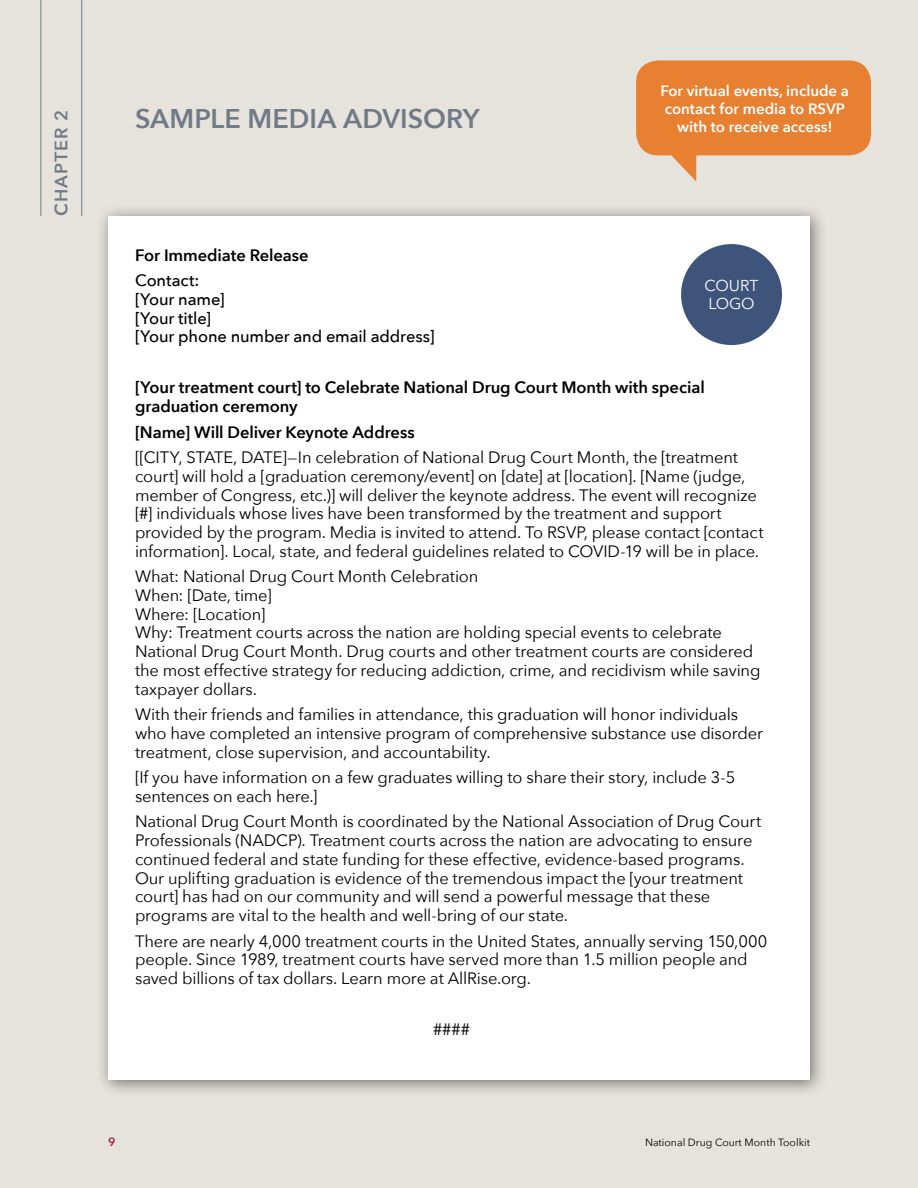
<style>
.page{position:relative;width:918px;height:1188px;background:#e6e3dd}
.page>*{position:absolute;margin:0;border:0;box-sizing:border-box;transform-origin:0 0}
.t1{font:600 27px "Avenir Next";color:#717a86}
.t2{font:600 18px "Avenir Next";letter-spacing:.055em;color:#717a86}
.t3{font:16.5px/18.8px "Avenir Next";letter-spacing:-.01em;color:#000}
.t4{font:600 16.5px/18.8px "Avenir Next";letter-spacing:-.005em;color:#000}
.t5{font:500 16.5px/18.8px "Avenir Next";letter-spacing:-.01em;color:#000}
.t6{font:15.75px/18.5px "Avenir Next";letter-spacing:-.005em;color:#fff}
.t7{font:600 15px/18px "Avenir Next";color:#fff;text-align:center}
.t8{font:600 12px "Avenir Next";color:#a02843}
.t9{font:10.5px "Avenir Next";color:#000}
</style>
<div class="page">
<div style="left:95px;top:204px;width:733px;height:894px;background:#000;opacity:.5"></div>
<div style="left:108px;top:216px;width:702px;height:864px;background:#fff"></div>
<div style="left:681px;top:244px;width:101px;height:101px;background:#3f547a;border-radius:50%"></div>
<hr style="left:81px;top:0;width:1px;height:216px;background:#717a86">
<hr style="left:40px;top:0;width:1px;height:216px;background:#717a86">
<svg style="left:636px;top:60px;width:235px;height:121px"></svg>
<div style="left:654px;top:81px;width:202px;height:62px;background:#e88032"></div>
<p class="t2" style="left:46px;top:216px;width:107px;rotate:-90deg">CHAPTER 2</p>
<h1 class="t1" style="left:135px;top:96px;width:346px">SAMPLE MEDIA ADVISORY</h1>
<p class="t7" style="left:661px;top:82px;width:190px">For virtual events, include a contact for media to RSVP with to receive access!</p>
<p class="t4" style="left:135px;top:245px;width:175px">For Immediate Release</p>
<p class="t5" style="left:135px;top:270px;width:301px">Contact:<br>[Your name]<br>[Your title]<br>[Your phone number and email address]</p>
<p class="t4" style="left:135px;top:378px;width:571px">[Your treatment court] to Celebrate National Drug Court Month with special graduation ceremony</p>
<p class="t4" style="left:135px;top:422px;width:281px">[Name] Will Deliver Keynote Address</p>
<p class="t3" style="left:135px;top:447px;width:630px">[[CITY, STATE, DATE]—In celebration of National Drug Court Month, the [treatment court] will hold a [graduation ceremony/event] on [date] at [location]. [Name (judge, member of Congress, etc.)] will deliver the keynote address. The event will recognize [#] individuals whose lives have been transformed by the treatment and support provided by the program. Media is invited to attend. To RSVP, please contact [contact information]. Local, state, and federal guidelines related to COVID-19 will be in place.</p>
<p class="t3" style="left:135px;top:566px;width:627px">What: National Drug Court Month Celebration<br>When: [Date, time]<br>Where: [Location]<br>Why: Treatment courts across the nation are holding special events to celebrate National Drug Court Month. Drug courts and other treatment courts are considered the most effective strategy for reducing addiction, crime, and recidivism while saving taxpayer dollars.</p>
<p class="t3" style="left:135px;top:704px;width:629px">With their friends and families in attendance, this graduation will honor individuals who have completed an intensive program of comprehensive substance use disorder treatment, close supervision, and accountability.</p>
<p class="t3" style="left:135px;top:767px;width:602px">[If you have information on a few graduates willing to share their story, include 3-5 sentences on each here.]</p>
<p class="t3" style="left:135px;top:812px;width:628px">National Drug Court Month is coordinated by the National Association of Drug Court Professionals (NADCP). Treatment courts across the nation are advocating to ensure continued federal and state funding for these effective, evidence-based programs.<br>Our uplifting graduation is evidence of the tremendous impact the [your treatment court] has had on our community and will send a powerful message that these programs are vital to the health and well-bring of our state.</p>
<p class="t3" style="left:135px;top:931px;width:634px">There are nearly 4,000 treatment courts in the United States, annually serving 150,000 people. Since 1989, treatment courts have served more than 1.5 million people and saved billions of tax dollars. Learn more at AllRise.org.</p>
<p class="t3" style="left:433px;top:1019px;width:38px">####</p>
<p class="t6" style="left:705px;top:275px;width:56px">COURT<br>LOGO</p>
<p class="t8" style="left:108px;top:1132px;width:9px">9</p>
<p class="t9" style="left:645px;top:1134px;width:166px">National Drug Court Month Toolkit</p>
</div>
